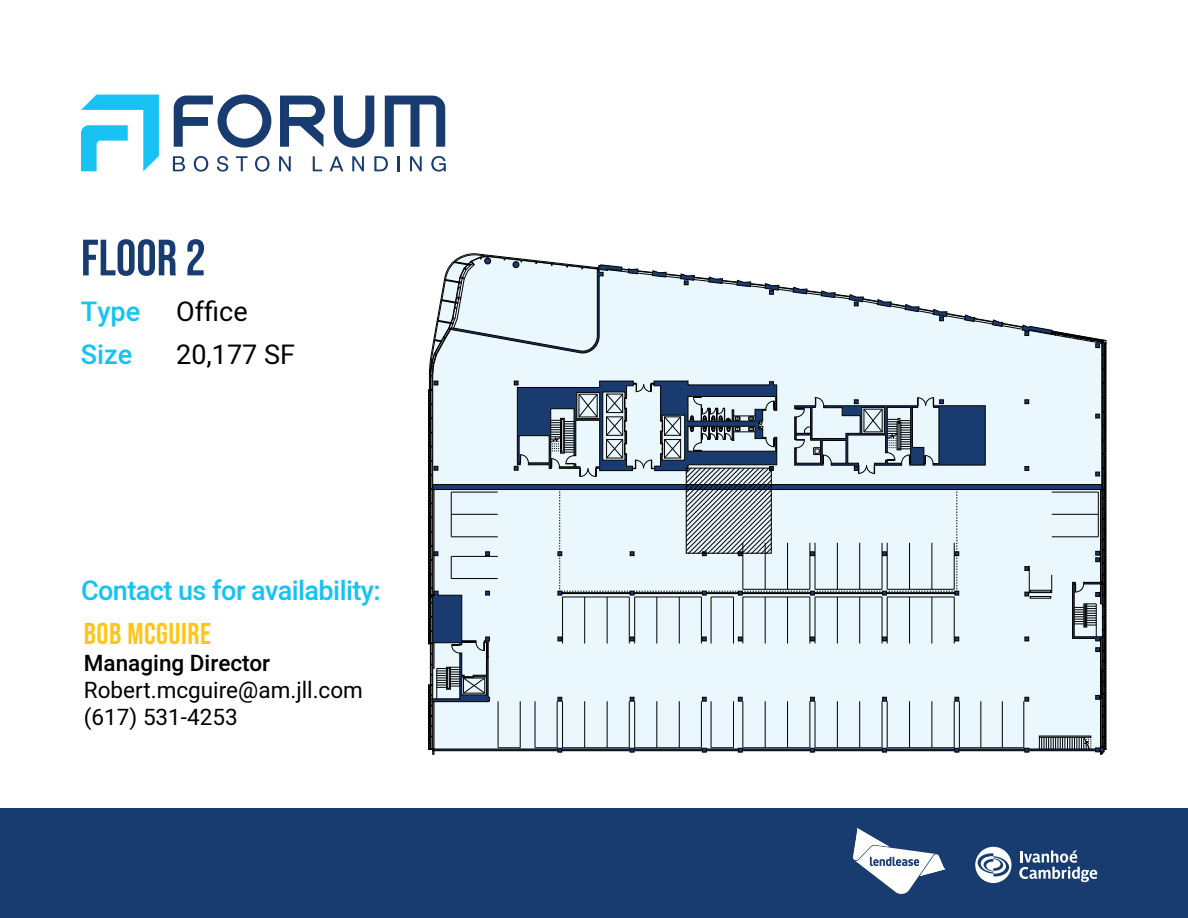
<style>
.page{position:relative;width:1188px;height:918px;background:#fff}
.page>*{position:absolute;margin:0;border:0;box-sizing:border-box;transform-origin:0 0}
.t1{font:51px "Bebas Neue";color:#183c70}
.t2{font:30px "Bebas Neue";letter-spacing:.02em;color:#ffc517}
.t3{font:500 27px "Heebo";letter-spacing:-.02em;color:#16c3f2}
.t4{font:27px/42.8px "Heebo";color:#000}
.t5{font:500 27px/42.8px "Heebo";color:#16c3f2}
.t6{font:22.5px/27px "Heebo";color:#000}
.t7{font:500 22.5px "Heebo";color:#000}
</style>
<div class="page">
<svg style="left:429px;top:254px;width:677px;height:500px;background:#d0dce3"></svg>
<div style="left:0;top:809px;width:1188px;height:109px;background:#183c70"></div>
<svg style="left:975px;top:847px;width:37px;height:36px"></svg>
<svg style="left:1019px;top:851px;width:78px;height:31px"></svg>
<svg style="left:853px;top:828px;width:92px;height:66px"></svg>
<svg style="left:280px;top:96px;width:45px;height:51px"></svg>
<svg style="left:385px;top:96px;width:60px;height:51px"></svg>
<svg style="left:174px;top:94px;width:97px;height:54px"></svg>
<svg style="left:334px;top:96px;width:40px;height:52px"></svg>
<svg style="left:173px;top:156px;width:12px;height:15px"></svg>
<svg style="left:194px;top:156px;width:14px;height:16px"></svg>
<svg style="left:217px;top:156px;width:11px;height:16px"></svg>
<svg style="left:236px;top:156px;width:12px;height:15px"></svg>
<svg style="left:255px;top:156px;width:14px;height:16px"></svg>
<svg style="left:279px;top:156px;width:12px;height:15px"></svg>
<svg style="left:313px;top:156px;width:9px;height:15px"></svg>
<svg style="left:330px;top:156px;width:13px;height:15px"></svg>
<svg style="left:352px;top:156px;width:12px;height:15px"></svg>
<svg style="left:374px;top:156px;width:14px;height:15px"></svg>
<svg style="left:398px;top:156px;width:2px;height:15px"></svg>
<svg style="left:410px;top:156px;width:12px;height:15px"></svg>
<svg style="left:431px;top:156px;width:15px;height:16px"></svg>
<svg style="left:81px;top:95px;width:78px;height:76px"></svg>
<h1 class="t1" style="left:81px;top:229px;width:126px">FLOOR 2</h1>
<p class="t5" style="left:81px;top:290px;width:61px">Type<br>Size</p>
<p class="t4" style="left:176px;top:290px;width:120px">Office<br>20,177 SF</p>
<p class="t3" style="left:81px;top:572px;width:301px">Contact us for availability:</p>
<h2 class="t2" style="left:84px;top:616px;width:129px">BOB MCGUIRE</h2>
<p class="t7" style="left:84px;top:647px;width:188px">Managing Director</p>
<p class="t6" style="left:84px;top:676px;width:281px">Robert.mcguire@am.jll.com (617) 531-4253</p>
</div>
